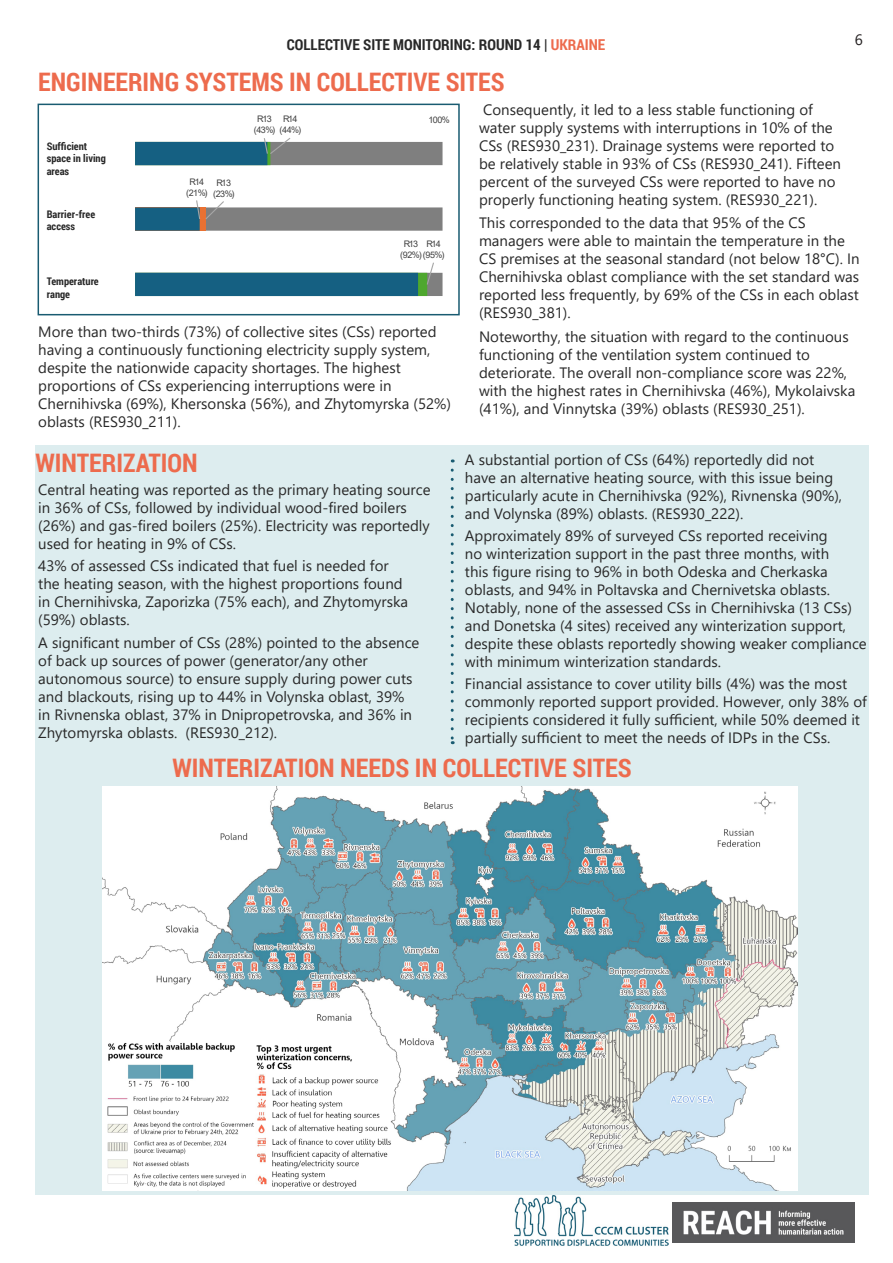
<style>
.page{position:relative;width:893px;height:1263px;background:#fff}
.page>*{position:absolute;margin:0;border:0;box-sizing:border-box;transform-origin:0 0}
.Content_Header{font:700 25.5px "Roboto Condensed";color:#ed6b4d}
.t1{font:15px/18px "Segoe UI";color:#282828}
.t2{font:700 15px "Roboto Condensed";color:#282828}
.t3{font:15px "Segoe UI";color:#231f20}
.Content_Header-2{font:700 10.5px/12.6px "Roboto Condensed";color:#282828}
.t4{font:9px/10.9px "Arial";letter-spacing:-.055em;color:#404040;text-align:center}
.s1{color:#ed6b4d}
</style>
<div class="page">
<img style="left:672px;top:1202px;width:183px;height:40px">
<img style="left:514px;top:1196px;width:154px;height:50px">
<div style="left:35px;top:445px;width:834px;height:750px;background:#ddedef"></div>
<svg style="left:451px;top:470px;width:3px;height:274px"></svg>
<img style="left:103px;top:787px;width:695px;height:404px">
<svg style="left:435px;top:142px;width:8px;height:154px"></svg>
<svg style="left:135px;top:138px;width:300px;height:158px"></svg>
<div style="left:38px;top:104px;width:422px;height:211px;border:2px solid #195b71"></div>
<p class="t2" style="left:287px;top:34px;width:320px">COLLECTIVE SITE MONITORING: ROUND 14 | <span class="s1">UKRAINE</span></p>
<p class="Content_Header" style="left:38px;top:64px;width:468px">ENGINEERING SYSTEMS IN COLLECTIVE SITES</p>
<p class="t3" style="left:855px;top:26px;width:10px">6</p>
<p class="Content_Header-2" style="left:47px;top:139px;width:61px">Sufficient space in living areas</p>
<p class="Content_Header-2" style="left:47px;top:207px;width:50px">Barrier-free access</p>
<p class="Content_Header-2" style="left:47px;top:275px;width:54px">Temperature range</p>
<p class="t4" style="left:186px;top:176px;width:23px">R14 (21%)</p>
<p class="t4" style="left:213px;top:177px;width:23px">R13 (23%)</p>
<p class="t4" style="left:254px;top:114px;width:23px">R13 (43%)</p>
<p class="t4" style="left:279px;top:114px;width:23px">R14 (44%)</p>
<p class="t4" style="left:428px;top:115px;width:23px">100%</p>
<p class="t4" style="left:400px;top:238px;width:46px;text-align:left;text-indent:4px">R13<br>(92%) (95%)</p>
<p class="t4" style="left:426px;top:238px;width:16px">R14</p>
<p class="t1" style="left:38px;top:321px;width:414px">More than two-thirds (73%) of collective sites (CSs) reported having a continuously functioning electricity supply system, despite the nationwide capacity shortages. The highest proportions of CSs experiencing interruptions were in Chernihivska (69%), Khersonska (56%), and Zhytomyrska (52%) oblasts (RES930_211).</p>
<p class="t1" style="left:479px;top:100px;width:364px">Consequently, it led to a less stable functioning of water supply systems with interruptions in 10% of the CSs (RES930_231). Drainage systems were reported to be relatively stable in 93% of CSs (RES930_241). Fifteen percent of the surveyed CSs were reported to have no properly functioning heating system. (RES930_221).</p>
<p class="t1" style="left:479px;top:212px;width:382px">This corresponded to the data that 95% of the CS managers were able to maintain the temperature in the CS premises at the seasonal standard (not below 18°C). In Chernihivska oblast compliance with the set standard was reported less frequently, by 69% of the CSs in each oblast (RES930_381).</p>
<p class="t1" style="left:479px;top:326px;width:378px">Noteworthy, the situation with regard to the continuous functioning of the ventilation system continued to deteriorate. The overall non-compliance score was 22%, with the highest rates in Chernihivska (46%), Mykolaivska (41%), and Vinnytska (39%) oblasts (RES930_251).</p>
<p class="t1" style="left:465px;top:449px;width:379px">A substantial portion of CSs (64%) reportedly did not have an alternative heating source, with this issue being particularly acute in Chernihivska (92%), Rivnenska (90%), and Volynska (89%) oblasts. (RES930_222).</p>
<p class="t1" style="left:465px;top:525px;width:403px">Approximately 89% of surveyed CSs reported receiving<br>no winterization support in the past three months, with<br>this figure rising to 96% in both Odeska and Cherkaska oblasts, and 94% in Poltavska and Chernivetska oblasts.<br>Notably, none of the assessed CSs in Chernihivska (13 CSs) and Donetska (4 sites) received any winterization support, despite these oblasts reportedly showing weaker compliance with minimum winterization standards.</p>
<p class="t1" style="left:465px;top:674px;width:403px">Financial assistance to cover utility bills (4%) was the most commonly reported support provided. However, only 38% of recipients considered it fully sufficient, while 50% deemed it partially sufficient to meet the needs of IDPs in the CSs.</p>
<p class="Content_Header" style="left:35px;top:445px;width:164px">WINTERIZATION</p>
<p class="t1" style="left:38px;top:479px;width:394px">Central heating was reported as the primary heating source in 36% of CSs, followed by individual wood-fired boilers (26%) and gas-fired boilers (25%). Electricity was reportedly used for heating in 9% of CSs.</p>
<p class="t1" style="left:38px;top:556px;width:371px">43% of assessed CSs indicated that fuel is needed for the heating season, with the highest proportions found in Chernihivska, Zaporizka (75% each), and Zhytomyrska (59%) oblasts.</p>
<p class="t1" style="left:38px;top:632px;width:383px">A significant number of CSs (28%) pointed to the absence of back up sources of power (generator/any other autonomous source) to ensure supply during power cuts and blackouts, rising up to 44% in Volynska oblast, 39% in Rivnenska oblast, 37% in Dnipropetrovska, and 36% in Zhytomyrska oblasts. (RES930_212).</p>
<p class="Content_Header" style="left:172px;top:750px;width:461px">WINTERIZATION NEEDS IN COLLECTIVE SITES</p>
</div>
